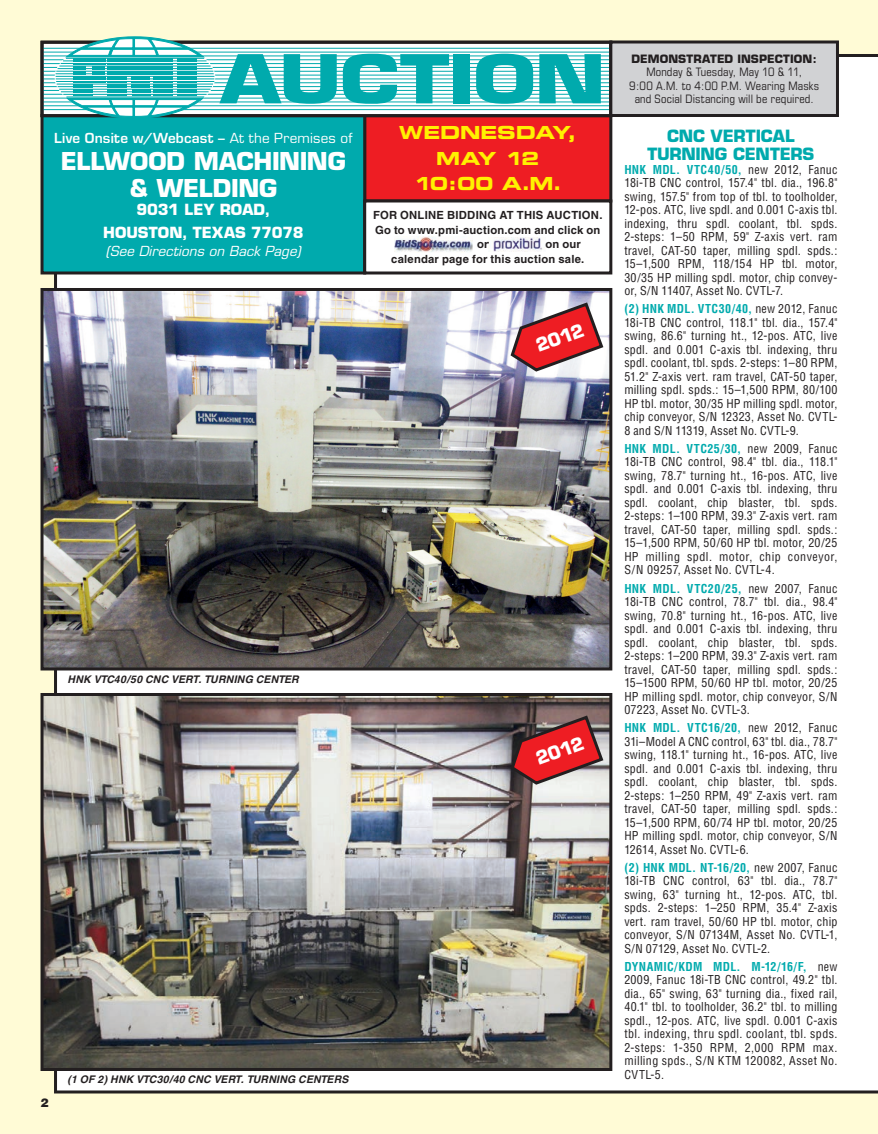
<style>
.page{position:relative;width:878px;height:1134px;background:#fffbd6}
.page>*{position:absolute;margin:0;border:0;box-sizing:border-box;transform-origin:0 0}
.t1{font:700 65.7px "Eurostile";letter-spacing:-.02em;color:#00aaad;scale:1.25 1}
.t2{font:700 24px/27px "Eurostile";letter-spacing:-.01em;color:#fff;text-align:center}
.t3{font:18px "Eurostile Bold Extended Two";letter-spacing:-.01em;color:#fff101}
.FLAG-TYPE{font:700 18px "Eurostile";color:#fff}
.INV-HEAD{font:700 16.5px/18px "Eurostile";letter-spacing:-.01em;color:#00aaad;text-align:center}
.t4{font:700 15px "Eurostile";color:#fff}
.t5{font:600 13.5px "Eurostile";letter-spacing:.015em;color:#fff}
.t6{font:italic 13.5px "Eurostile";letter-spacing:.005em;color:#fff}
.INV-BODY{font:condensed 12px/13.5px "Helvetica";letter-spacing:.02em;color:#231f20;text-align:justify}
.t7{font:900 12px "Helvetica";color:#231f20}
.t8{font:condensed 11.7px/13.5px "Eurostile";letter-spacing:.015em;color:#231f20;text-align:center}
.t9{font:700 11.25px/14.7px "Helvetica";letter-spacing:.02em;color:#231f20}
.t10{font:700 11.25px "Eurostile";letter-spacing:.01em;color:#231f20}
.t11{font:italic 700 10.5px "Helvetica";letter-spacing:.015em;color:#231f20}
.s1{font-weight:400}
.s2{font-weight:700;color:#00aaad}
</style>
<div class="page">
<div style="left:54px;top:54px;width:824px;height:1040px;background:#fff"></div>
<img style="left:44px;top:292px;width:564px;height:374px">
<div style="left:40px;top:288px;width:572px;height:382px;border:3px solid #231f20"></div>
<img style="left:44px;top:697px;width:564px;height:370px">
<div style="left:40px;top:693px;width:572px;height:378px;border:3px solid #231f20"></div>
<div style="left:364px;top:116px;width:246px;height:85px;background:#ee1d23"></div>
<div style="left:363px;top:114px;width:249px;height:88px;border:3px solid #231f20"></div>
<div style="left:42px;top:116px;width:322px;height:157px;background:#00aaad"></div>
<div style="left:40px;top:114px;width:326px;height:160px;border:3px solid #231f20"></div>
<div style="left:364px;top:201px;width:246px;height:72px;background:#fff"></div>
<img style="left:394px;top:236px;width:79px;height:16px">
<img style="left:488px;top:238px;width:57px;height:13px">
<div style="left:363px;top:200px;width:249px;height:74px;border:3px solid #231f20"></div>
<svg style="left:44px;top:45px;width:564px;height:68px;background:#e6f6f7"></svg>
<hr style="left:42px;top:48px;width:569px;height:1px;background:#00aaad">
<hr style="left:42px;top:52px;width:569px;height:1px;background:#00aaad">
<hr style="left:42px;top:56px;width:569px;height:1px;background:#00aaad">
<hr style="left:42px;top:59px;width:569px;height:1px;background:#00aaad">
<hr style="left:42px;top:63px;width:569px;height:1px;background:#00aaad">
<hr style="left:42px;top:67px;width:569px;height:1px;background:#00aaad">
<hr style="left:42px;top:71px;width:569px;height:1px;background:#00aaad">
<hr style="left:42px;top:75px;width:569px;height:1px;background:#00aaad">
<hr style="left:42px;top:79px;width:569px;height:1px;background:#00aaad">
<hr style="left:42px;top:82px;width:569px;height:1px;background:#00aaad">
<hr style="left:42px;top:86px;width:569px;height:1px;background:#00aaad">
<hr style="left:42px;top:90px;width:569px;height:1px;background:#00aaad">
<hr style="left:42px;top:94px;width:569px;height:1px;background:#00aaad">
<hr style="left:42px;top:98px;width:569px;height:1px;background:#00aaad">
<hr style="left:42px;top:102px;width:569px;height:1px;background:#00aaad">
<hr style="left:42px;top:105px;width:569px;height:1px;background:#00aaad">
<hr style="left:42px;top:109px;width:569px;height:1px;background:#00aaad">
<div style="left:40px;top:41px;width:572px;height:76px;border:3px solid #231f20"></div>
<div style="left:610px;top:42px;width:227px;height:74px;background:#d1d2d4"></div>
<div style="left:609px;top:40px;width:229px;height:77px;border:3px solid #231f20"></div>
<svg style="left:54px;top:37px;width:162px;height:81px;background:#84cdcc"></svg>
<hr style="left:107px;top:94px;width:20px;height:2px;background:#00aaad">
<hr style="left:153px;top:94px;width:20px;height:2px;background:#00aaad">
<hr style="left:177px;top:94px;width:20px;height:2px;background:#00aaad">
<hr style="left:66px;top:97px;width:138px;height:1px;background:#00aaad">
<hr style="left:63px;top:61px;width:143px;height:1px;background:#00aaad">
<hr style="left:61px;top:63px;width:148px;height:1px;background:#00aaad">
<hr style="left:59px;top:66px;width:152px;height:1px;background:#00aaad">
<hr style="left:56px;top:76px;width:158px;height:1px;background:#00aaad">
<hr style="left:56px;top:79px;width:158px;height:1px;background:#00aaad">
<hr style="left:56px;top:81px;width:158px;height:1px;background:#00aaad">
<hr style="left:58px;top:86px;width:154px;height:1px;background:#00aaad">
<hr style="left:59px;top:89px;width:151px;height:1px;background:#00aaad">
<hr style="left:61px;top:92px;width:147px;height:1px;background:#00aaad">
<hr style="left:63px;top:94px;width:144px;height:1px;background:#00aaad">
<hr style="left:66px;top:58px;width:138px;height:1px;background:#00aaad">
<hr style="left:58px;top:68px;width:154px;height:1px;background:#00aaad">
<hr style="left:56px;top:71px;width:157px;height:1px;background:#00aaad">
<hr style="left:56px;top:74px;width:158px;height:1px;background:#00aaad">
<hr style="left:57px;top:84px;width:156px;height:1px;background:#00aaad">
<svg style="left:508px;top:300px;width:97px;height:73px;background:#d3777f"></svg>
<svg style="left:508px;top:714px;width:97px;height:72px;background:#ae4d4f"></svg>
<p class="t1" style="left:220px;top:39px;width:310px">AUCTION</p>
<p class="t10" style="left:631px;top:52px;width:187px">DEMONSTRATED INSPECTION:</p>
<p class="t8" style="left:629px;top:65px;width:191px">Monday &amp; Tuesday, May 10 &amp; 11,<br>9:00 A.M. to 4:00 P.M. Wearing Masks and Social Distancing will be required.</p>
<p class="t5" style="left:54px;top:130px;width:300px">Live Onsite w/Webcast – <span class="s1">At the Premises of</span></p>
<p class="t2" style="left:61px;top:148px;width:286px">ELLWOOD MACHINING &amp; WELDING</p>
<p class="t4" style="left:136px;top:200px;width:135px">9031 LEY ROAD,</p>
<p class="t4" style="left:103px;top:223px;width:202px">HOUSTON, TEXAS 77078</p>
<p class="t6" style="left:106px;top:242px;width:196px">(See Directions on Back Page)</p>
<p class="t3" style="left:399px;top:120px;width:179px">WEDNESDAY,</p>
<p class="t3" style="left:436px;top:146px;width:104px">MAY 12</p>
<p class="t3" style="left:414px;top:171px;width:149px">10:00 A.M.</p>
<p class="t9" style="left:373px;top:208px;width:231px">FOR ONLINE BIDDING AT THIS AUCTION.<br>Go to www.pmi-auction.com and click on</p>
<p class="t9" style="left:477px;top:237px;width:13px">or</p>
<p class="t9" style="left:391px;top:237px;width:194px;text-align:right">on our<br>calendar page for this auction sale.</p>
<p class="FLAG-TYPE" style="left:532px;top:336px;width:51px;rotate:-20deg">2012</p>
<p class="t11" style="left:68px;top:672px;width:233px">HNK VTC40/50 CNC VERT. TURNING CENTER</p>
<p class="t7" style="left:40px;top:1094px;width:10px">2</p>
<p class="t11" style="left:68px;top:1073px;width:282px">(1 OF 2) HNK VTC30/40 CNC VERT. TURNING CENTERS</p>
<p class="FLAG-TYPE" style="left:532px;top:749px;width:51px;rotate:-20deg">2012</p>
<p class="INV-HEAD" style="left:647px;top:126px;width:169px">CNC VERTICAL<br>TURNING CENTERS</p>
<p class="INV-BODY" style="left:624px;top:163px;width:215px"><span class="s2">HNK MDL. VTC40/50,</span> new 2012, Fanuc 18i-TB CNC control, 157.4" tbl. dia., 196.8" swing, 157.5" from top of tbl. to toolholder, 12-pos. ATC, live spdl. and 0.001 C-axis tbl. indexing, thru spdl. coolant, tbl. spds.<br>2-steps: 1–50 RPM, 59" Z-axis vert. ram travel, CAT-50 taper, milling spdl. spds.:<br>15–1,500 RPM, 118/154 HP tbl. motor, 30/35 HP milling spdl. motor, chip convey&shy;or, S/N 11407, Asset No. CVTL-7.</p>
<p class="INV-BODY" style="left:624px;top:302px;width:215px"><span class="s2">(2) HNK MDL. VTC30/40,</span> new 2012, Fanuc 18i-TB CNC control, 118.1" tbl. dia., 157.4" swing, 86.6" turning ht., 12-pos. ATC, live spdl. and 0.001 C-axis tbl. indexing, thru spdl. coolant, tbl. spds. 2-steps: 1–80 RPM, 51.2" Z-axis vert. ram travel, CAT-50 taper, milling spdl. spds.: 15–1,500 RPM, 80/100<br>HP tbl. motor, 30/35 HP milling spdl. motor, chip conveyor, S/N 12323, Asset No. CVTL-8 and S/N 11319, Asset No. CVTL-9.</p>
<p class="INV-BODY" style="left:624px;top:442px;width:215px"><span class="s2">HNK MDL. VTC25/30,</span> new 2009, Fanuc 18i-TB CNC control, 98.4" tbl. dia., 118.1" swing, 78.7" turning ht., 16-pos. ATC, live spdl. and 0.001 C-axis tbl. indexing, thru spdl. coolant, chip blaster, tbl. spds.<br>2-steps: 1–100 RPM, 39.3" Z-axis vert. ram travel, CAT-50 taper, milling spdl. spds.:<br>15–1,500 RPM, 50/60 HP tbl. motor, 20/25<br>HP milling spdl. motor, chip conveyor, S/N 09257, Asset No. CVTL-4.</p>
<p class="INV-BODY" style="left:624px;top:581px;width:215px"><span class="s2">HNK MDL. VTC20/25,</span> new 2007, Fanuc 18i-TB CNC control, 78.7" tbl. dia., 98.4" swing, 70.8" turning ht., 16-pos. ATC, live spdl. and 0.001 C-axis tbl. indexing, thru spdl. coolant, chip blaster, tbl. spds.<br>2-steps: 1–200 RPM, 39.3" Z-axis vert. ram travel, CAT-50 taper, milling spdl. spds.:<br>15–1500 RPM, 50/60 HP tbl. motor, 20/25<br>HP milling spdl. motor, chip conveyor, S/N 07223, Asset No. CVTL-3.</p>
<p class="INV-BODY" style="left:624px;top:721px;width:215px"><span class="s2">HNK MDL. VTC16/20,</span> new 2012, Fanuc 31i–Model A CNC control, 63" tbl. dia., 78.7" swing, 118.1" turning ht., 16-pos. ATC, live spdl. and 0.001 C-axis tbl. indexing, thru spdl. coolant, chip blaster, tbl. spds.<br>2-steps: 1–250 RPM, 49" Z-axis vert. ram travel, CAT-50 taper, milling spdl. spds.:<br>15–1,500 RPM, 60/74 HP tbl. motor, 20/25<br>HP milling spdl. motor, chip conveyor, S/N 12614, Asset No. CVTL-6.</p>
<p class="INV-BODY" style="left:624px;top:860px;width:215px"><span class="s2">(2) HNK MDL. NT-16/20,</span> new 2007, Fanuc 18i-TB CNC control, 63" tbl. dia., 78.7" swing, 63" turning ht., 12-pos. ATC, tbl. spds. 2-steps: 1–250 RPM, 35.4" Z-axis vert. ram travel, 50/60 HP tbl. motor, chip conveyor, S/N 07134M, Asset No. CVTL-1, S/N 07129, Asset No. CVTL-2.</p>
<p class="INV-BODY" style="left:624px;top:959px;width:215px"><span class="s2">DYNAMIC/KDM MDL. M-12/16/F,</span> new 2009, Fanuc 18i-TB CNC control, 49.2" tbl. dia., 65" swing, 63" turning dia., fixed rail, 40.1" tbl. to toolholder, 36.2" tbl. to milling spdl., 12-pos. ATC, live spdl. 0.001 C-axis tbl. indexing, thru spdl. coolant, tbl. spds.<br>2-steps: 1-350 RPM, 2,000 RPM max. milling spds., S/N KTM 120082, Asset No.<br>CVTL-5.</p>
</div>
